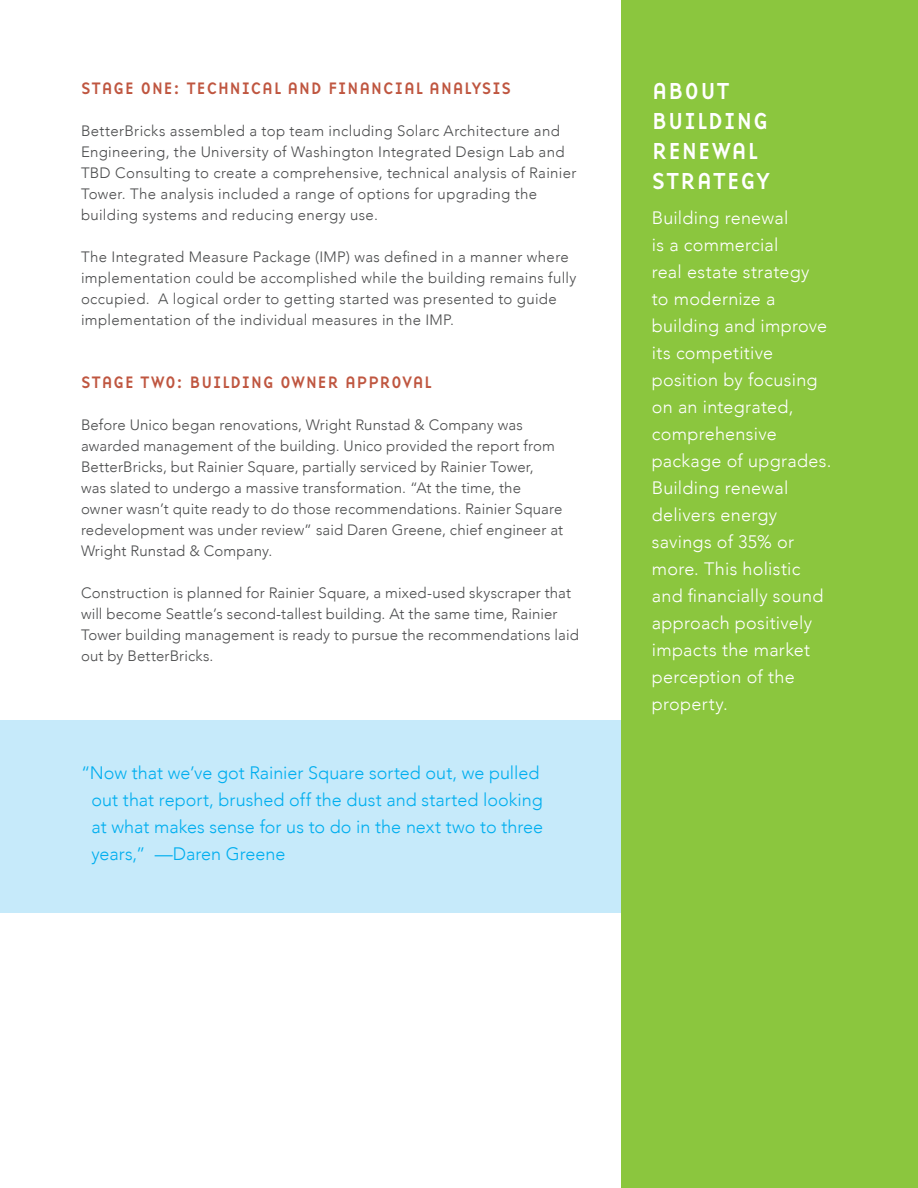
<style>
.page{position:relative;width:918px;height:1188px;background:#fff}
.page>*{position:absolute;margin:0;border:0;box-sizing:border-box;transform-origin:0 0}
.t1{font:24px/30px "Base Nine";letter-spacing:.01em;color:#fff}
.t2{font:300 18px/27px "Avenir";letter-spacing:.015em;color:#fff}
.t3{font:300 18px/27px "Avenir";color:#00aeef}
.t4{font:17.25px "Base Nine";letter-spacing:.015em;color:#bf5640}
.t5{font:300 15px/21px "Avenir";letter-spacing:.015em;color:#4b4c4d}
</style>
<div class="page">
<div style="left:621px;top:0;width:297px;height:1188px;background:#8bc63e"></div>
<div style="left:0;top:720px;width:621px;height:193px;background:#c6eafa"></div>
<p class="t4" style="left:81px;top:76px;width:432px">STAGE ONE: TECHNICAL AND FINANCIAL ANALYSIS</p>
<p class="t5" style="left:81px;top:120px;width:497px">BetterBricks assembled a top team including Solarc Architecture and Engineering, the University of Washington Integrated Design Lab and TBD Consulting to create a comprehensive, technical analysis of Rainier Tower. The analysis included a range of options for upgrading the building systems and reducing energy use.</p>
<p class="t5" style="left:81px;top:246px;width:497px">The Integrated Measure Package (IMP) was defined in a manner where implementation could be accomplished while the building remains fully occupied. A logical order to getting started was presented to guide implementation of the individual measures in the IMP.</p>
<p class="t4" style="left:81px;top:370px;width:352px">STAGE TWO: BUILDING OWNER APPROVAL</p>
<p class="t5" style="left:81px;top:414px;width:484px">Before Unico began renovations, Wright Runstad &amp; Company was awarded management of the building. Unico provided the report from BetterBricks, but Rainier Square, partially serviced by Rainier Tower,<br>was slated to undergo a massive transformation. “At the time, the owner wasn’t quite ready to do those recommendations. Rainier Square redevelopment was under review” said Daren Greene, chief engineer at Wright Runstad &amp; Company.</p>
<p class="t5" style="left:81px;top:582px;width:499px">Construction is planned for Rainier Square, a mixed-used skyscraper that will become Seattle’s second-tallest building. At the same time, Rainier Tower building management is ready to pursue the recommendations laid out by BetterBricks.</p>
<p class="t3" style="left:91px;top:759px;width:453px;text-indent:-10px">“Now that we’ve got Rainier Square sorted out, we pulled out that report, brushed off the dust and started looking at what makes sense for us to do in the next two to three years,” —Daren Greene</p>
<h1 class="t1" style="left:652px;top:76px;width:120px">ABOUT<br>BUILDING<br>RENEWAL<br>STRATEGY</h1>
<p class="t2" style="left:652px;top:205px;width:181px">Building renewal<br>is a commercial<br>real estate strategy<br>to modernize a building and improve its competitive position by focusing on an integrated, comprehensive package of upgrades.<br>Building renewal delivers energy savings of 35% or more. This holistic and financially sound approach positively impacts the market perception of the property.</p>
</div>
